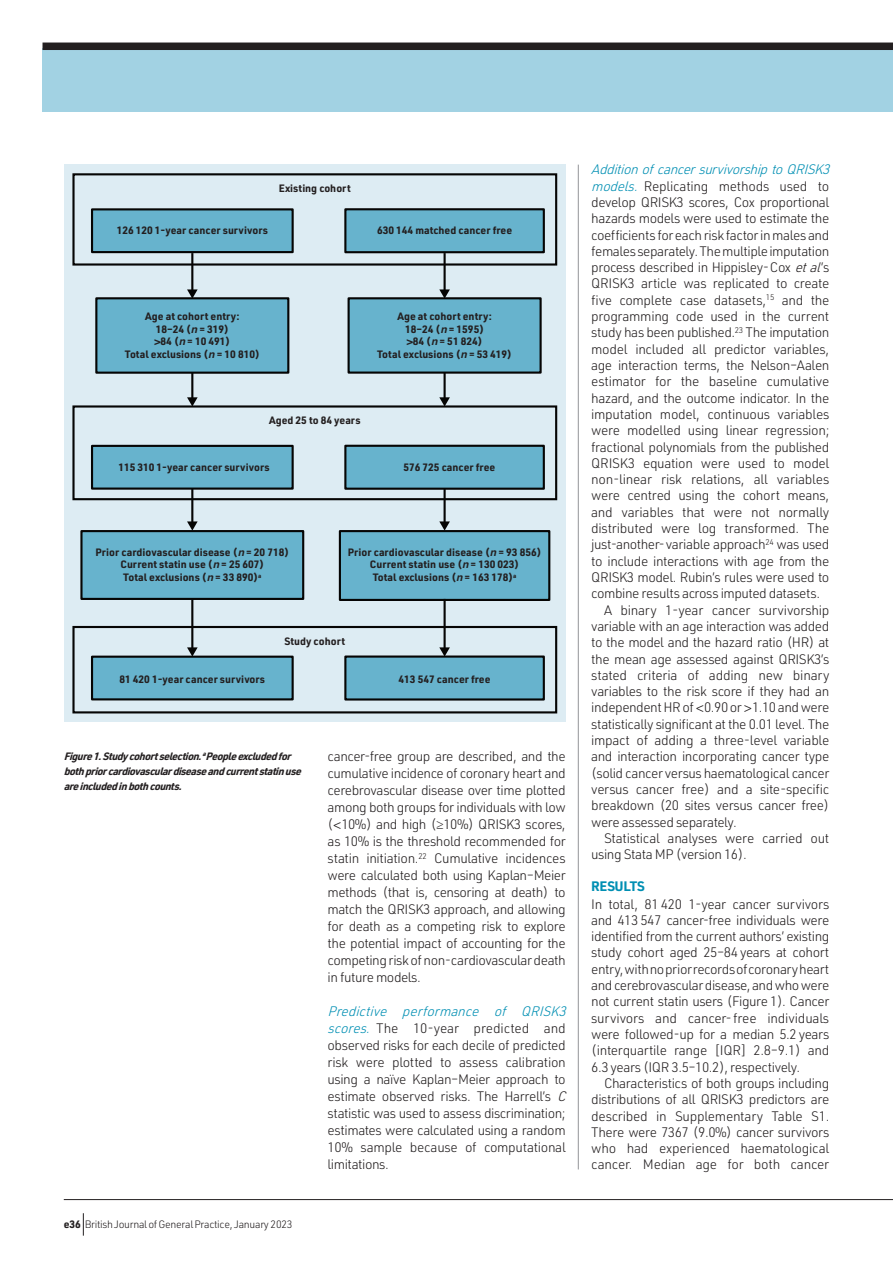
<style>
.page{position:relative;width:893px;height:1263px;background:#fff}
.page>*{position:absolute;margin:0;border:0;box-sizing:border-box;transform-origin:0 0}
.t1{font:300 13.5px/16.4px "URWDIN";letter-spacing:-.025em;color:#231f20;text-align:justify}
.t2{font:700 13.5px "URWDIN";letter-spacing:-.03em;color:#008fb3}
.t3{font:700 10.5px/12.6px "URWDIN";color:#231f20;text-align:center}
.t4{font:italic 700 10.5px/15px "URWDIN";color:#231f20}
.t5{font:300 10.5px "URWDIN";letter-spacing:-.025em;color:#231f20}
.s1{font-family:"Helvetica";font-style:italic}
.s2{font-family:"Helvetica"}
.s3{font-weight:700}
.s4{font-style:italic;color:#008fb3}
.s5{font-style:italic}
</style>
<div class="page">
<div style="left:43px;top:48px;width:850px;height:64px;background:#a2d2e3"></div>
<div style="left:43px;top:43px;width:850px;height:7px;background:#231f20"></div>
<hr style="left:578px;top:165px;width:1px;height:1004px;background:#939598">
<div style="left:64px;top:165px;width:502px;height:557px;background:#ddecf3"></div>
<div style="left:72px;top:173px;width:485px;height:93px;border:2px solid #050504"></div>
<div style="left:95px;top:297px;width:194px;height:77px;background:#67b3cd;border:2px solid #050504"></div>
<div style="left:72px;top:626px;width:485px;height:87px;border:2px solid #050504"></div>
<div style="left:348px;top:297px;width:194px;height:77px;background:#67b3cd;border:2px solid #050504"></div>
<hr style="left:191px;top:253px;width:2px;height:38px;background:#050504">
<svg style="left:187px;top:289px;width:11px;height:10px"></svg>
<div style="left:80px;top:530px;width:224px;height:70px;background:#67b3cd;border:2px solid #050504"></div>
<div style="left:339px;top:530px;width:211px;height:71px;background:#67b3cd;border:2px solid #050504"></div>
<div style="left:72px;top:405px;width:485px;height:95px;border:2px solid #050504"></div>
<div style="left:91px;top:445px;width:203px;height:45px;background:#67b3cd;border:2px solid #050504"></div>
<div style="left:344px;top:445px;width:201px;height:45px;background:#67b3cd;border:2px solid #050504"></div>
<div style="left:91px;top:656px;width:203px;height:44px;background:#67b3cd;border:2px solid #050504"></div>
<div style="left:344px;top:655px;width:201px;height:45px;background:#67b3cd;border:2px solid #050504"></div>
<div style="left:91px;top:208px;width:203px;height:45px;background:#67b3cd;border:2px solid #050504"></div>
<div style="left:344px;top:208px;width:201px;height:45px;background:#67b3cd;border:2px solid #050504"></div>
<hr style="left:444px;top:253px;width:2px;height:38px;background:#050504">
<svg style="left:439px;top:289px;width:11px;height:10px"></svg>
<hr style="left:191px;top:373px;width:2px;height:26px;background:#050504">
<svg style="left:187px;top:397px;width:11px;height:9px"></svg>
<hr style="left:444px;top:373px;width:2px;height:26px;background:#050504">
<svg style="left:439px;top:397px;width:11px;height:9px"></svg>
<hr style="left:191px;top:599px;width:2px;height:50px;background:#050504">
<svg style="left:187px;top:647px;width:11px;height:9px"></svg>
<hr style="left:191px;top:488px;width:2px;height:35px;background:#050504">
<svg style="left:187px;top:521px;width:11px;height:10px"></svg>
<hr style="left:444px;top:488px;width:2px;height:35px;background:#050504">
<svg style="left:439px;top:521px;width:11px;height:10px"></svg>
<hr style="left:444px;top:599px;width:2px;height:50px;background:#050504">
<svg style="left:439px;top:647px;width:11px;height:9px"></svg>
<hr style="left:64px;top:1199px;width:829px;height:1px;background:#231f20">
<svg style="left:83px;top:1213px;width:1px;height:22px"></svg>
<p class="t3" style="left:279px;top:181px;width:73px">Existing cohort</p>
<p class="t3" style="left:117px;top:224px;width:153px">126 120 1-year cancer survivors</p>
<p class="t3" style="left:377px;top:224px;width:137px">630 144 matched cancer free</p>
<p class="t3" style="left:125px;top:309px;width:136px">Age at cohort entry:<br>18–24 (<span class="s1">n</span> = 319)<br><span class="s2">&gt;</span>84 (<span class="s1">n</span> = 10 491)<br>Total exclusions (<span class="s1">n</span> = 10 810)</p>
<p class="t3" style="left:377px;top:309px;width:136px">Age at cohort entry:<br>18–24 (<span class="s1">n</span> = 1595)<br><span class="s2">&gt;</span>84 (<span class="s1">n</span> = 51 824)<br>Total exclusions (<span class="s1">n</span> = 53 419)</p>
<p class="t3" style="left:269px;top:414px;width:93px">Aged 25 to 84 years</p>
<p class="t3" style="left:118px;top:460px;width:153px">115 310 1-year cancer survivors</p>
<p class="t3" style="left:403px;top:460px;width:93px">576 725 cancer free</p>
<p class="t3" style="left:96px;top:545px;width:195px">Prior cardiovascular disease (<span class="s1">n</span> = 20 718)<br>Current statin use (<span class="s1">n</span> = 25 607)<br>Total exclusions (<span class="s1">n</span> = 33 890)<sup>a</sup></p>
<p class="t3" style="left:348px;top:545px;width:195px">Prior cardiovascular disease (<span class="s1">n</span> = 93 856)<br>Current statin use (<span class="s1">n</span> = 130 023)<br>Total exclusions (<span class="s1">n</span> = 163 178)<sup>a</sup></p>
<p class="t3" style="left:285px;top:634px;width:62px">Study cohort</p>
<p class="t3" style="left:120px;top:672px;width:147px">81 420 1-year cancer survivors</p>
<p class="t3" style="left:399px;top:672px;width:93px">413 547 cancer free</p>
<p class="t4" style="left:64px;top:748px;width:242px">Figure1.Studycohortselection.<sup>a</sup>Peopleexcludedfor bothpriorcardiovasculardiseaseandcurrentstatinuse areincludedinbothcounts.</p>
<p class="t5" style="left:64px;top:1217px;width:230px"><span class="s3">e36</span> BritishJournalofGeneralPractice, January 2023</p>
<p class="t1" style="left:328px;top:748px;width:240px;line-height:17px">cancer-free group are described, and the cumulative incidence of coronary heart and cerebrovascular disease over time plotted among both groups for individuals with low (<span class="s2">&lt;</span>10%) and high (<span class="s2">≥</span>10%) QRISK3 scores, as 10% is the threshold recommended for statin initiation.<sup>22</sup> Cumulative incidences were calculated both using Kaplan–Meier methods (that is, censoring at death) to match the QRISK3 approach, and allowing for death as a competing risk to explore the potential impact of accounting for the competing risk of non-cardiovascular death in future models.</p>
<p class="t1" style="left:328px;top:1003px;width:244px;line-height:17px;text-align:left"><span class="s4">Predictive performance of QRISK3 scores.</span> The 10-year predicted and observed risks for each decile of predicted risk were plotted to assess calibration using a naïve Kaplan–Meier approach to estimate observed risks. The Harrell’s <span class="s5">C </span>statistic was used to assess discrimination; estimates were calculated using a random 10% sample because of computational limitations.</p>
<p class="t1" style="left:591px;top:161px;width:244px;text-align:left"><span class="s4">AdditionofcancersurvivorshiptoQRISK3 models.</span> Replicating methods used to develop QRISK3 scores, Cox proportional hazards models were used to estimate the coefficients for each risk factor in males and females separately. The multiple imputation process described in Hippisley- Cox <span class="s5">etal</span>’s QRISK3 article was replicated to create five complete case datasets,<sup>15</sup> and the programming code used in the current study has been published.<sup>23</sup> The imputation model included all predictor variables, age interaction terms, the Nelson–Aalen estimator for the baseline cumulative hazard, and the outcome indicator. In the imputation model, continuous variables were modelled using linear regression; fractional polynomials from the published QRISK3 equation were used to model non-linear risk relations, all variables were centred using the cohort means, and variables that were not normally distributed were log transformed. The just-another- variable approach<sup>24</sup> was used to include interactions with age from the QRISK3 model. Rubin’s rules were used to combine results across imputed datasets.</p>
<p class="t1" style="left:591px;top:601px;width:240px;text-indent:13px">A binary 1-year cancer survivorship variable with an age interaction was added to the model and the hazard ratio (HR) at the mean age assessed against QRISK3’s stated criteria of adding new binary variables to the risk score if they had an independent HR of <span class="s2">&lt;</span>0.90 or <span class="s2">&gt;</span>1.10 and were statistically significant at the 0.01 level. The impact of adding a three-level variable and interaction incorporating cancer type (solid cancer versus haematological cancer versus cancer free) and a site-specific breakdown (20 sites versus cancer free) were assessed separately.</p>
<p class="t1" style="left:591px;top:830px;width:240px;text-indent:13px">Statistical analyses were carried out using Stata MP (version 16).</p>
<p class="t2" style="left:591px;top:877px;width:55px">RESULTS</p>
<p class="t1" style="left:591px;top:895px;width:240px">In total, 81 420 1-year cancer survivors and 413 547 cancer-free individuals were identified from the current authors’ existing study cohort aged 25–84 years at cohort entry, with no prior records of coronary heart and cerebrovascular disease, and who were not current statin users (Figure 1). Cancer survivors and cancer- free individuals were followed-up for a median 5.2 years (interquartile range [IQR] 2.8–9.1) and 6.3 years (IQR 3.5–10.2), respectively.</p>
<p class="t1" style="left:591px;top:1074px;width:240px;text-indent:13px">Characteristics of both groups including distributions of all QRISK3 predictors are described in Supplementary Table S1.<br>There were 7367 (9.0%) cancer survivors who had experienced haematological cancer. Median age for both cancer</p>
</div>
